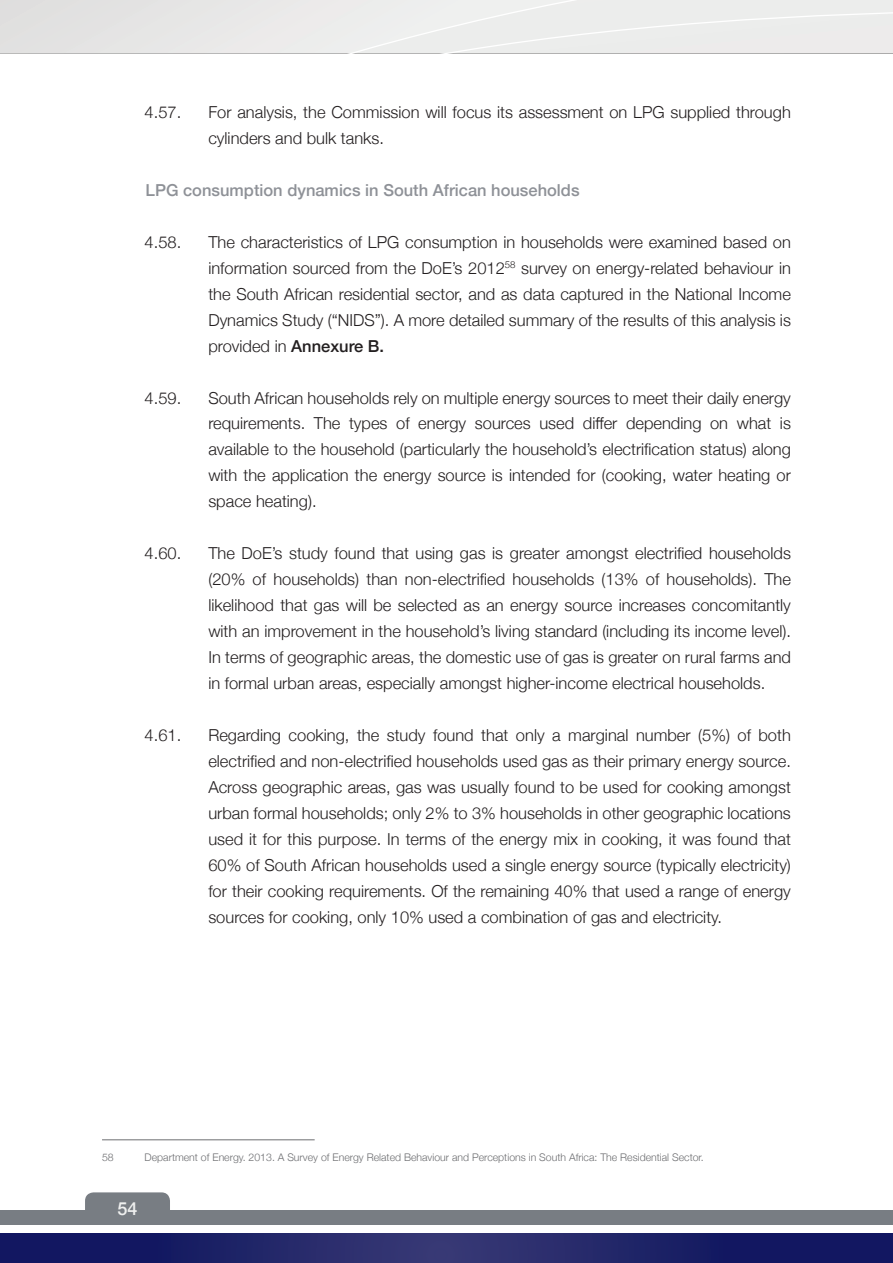
<style>
.page{position:relative;width:893px;height:1263px;background:#fff}
.page>*{position:absolute;margin:0;border:0;box-sizing:border-box;transform-origin:0 0}
.t1{font:500 18px "Helvetica Neue";color:#eff0ef}
.t2{font:300 16.5px/26px "Helvetica Neue";color:#231f20;text-align:justify}
.t3{font:500 16.5px "Helvetica Neue";color:#8e9197}
.t4{font:300 10.5px "Helvetica Neue";color:#6c6d70}
.s1{font-weight:500}
</style>
<div class="page">
<div style="left:0;top:1211px;width:893px;height:14px;background:#787d83"></div>
<svg style="left:0;top:0;width:893px;height:53px;background:#eaeae9"></svg>
<div style="left:85px;top:1192px;width:85px;height:31px;background:#787d83;border-radius:9px"></div>
<svg style="left:0;top:1233px;width:893px;height:30px;background:#1e2367"></svg>
<hr style="left:102px;top:1139px;width:213px;height:1px;background:#6c6d70">
<p class="t2" style="left:145px;top:98px;width:38px">4.57.</p>
<p class="t2" style="left:208px;top:98px;width:584px">For analysis, the Commission will focus its assessment on LPG supplied through cylinders and bulk tanks.</p>
<p class="t3" style="left:146px;top:177px;width:436px">LPG consumption dynamics in South African households</p>
<p class="t2" style="left:145px;top:228px;width:38px">4.58.</p>
<p class="t2" style="left:208px;top:228px;width:584px">The characteristics of LPG consumption in households were examined based on information sourced from the DoE’s 2012<sup>58</sup> survey on energy-related behaviour in the South African residential sector, and as data captured in the National Income Dynamics Study (“NIDS”). A more detailed summary of the results of this analysis is provided in <span class="s1">Annexure B.</span></p>
<p class="t2" style="left:145px;top:383px;width:38px">4.59.</p>
<p class="t2" style="left:208px;top:383px;width:584px">South African households rely on multiple energy sources to meet their daily energy requirements. The types of energy sources used differ depending on what is available to the household (particularly the household’s electrification status) along with the application the energy source is intended for (cooking, water heating or space heating).</p>
<p class="t2" style="left:145px;top:539px;width:38px">4.60.</p>
<p class="t2" style="left:208px;top:539px;width:584px">The DoE’s study found that using gas is greater amongst electrified households (20% of households) than non-electrified households (13% of households). The likelihood that gas will be selected as an energy source increases concomitantly with an improvement in the household’s living standard (including its income level).<br>In terms of geographic areas, the domestic use of gas is greater on rural farms and in formal urban areas, especially amongst higher-income electrical households.</p>
<p class="t2" style="left:145px;top:721px;width:38px">4.61.</p>
<p class="t2" style="left:208px;top:721px;width:584px">Regarding cooking, the study found that only a marginal number (5%) of both electrified and non-electrified households used gas as their primary energy source.<br>Across geographic areas, gas was usually found to be used for cooking amongst urban formal households; only 2% to 3% households in other geographic locations used it for this purpose. In terms of the energy mix in cooking, it was found that 60% of South African households used a single energy source (typically electricity) for their cooking requirements. Of the remaining 40% that used a range of energy sources for cooking, only 10% used a combination of gas and electricity.</p>
<p class="t4" style="left:102px;top:1149px;width:13px">58</p>
<p class="t4" style="left:145px;top:1149px;width:561px">Department of Energy. 2013. A Survey of Energy Related Behaviour and Perceptions in South Africa: The Residential Sector.</p>
<p class="t1" style="left:118px;top:1194px;width:22px">54</p>
</div>
